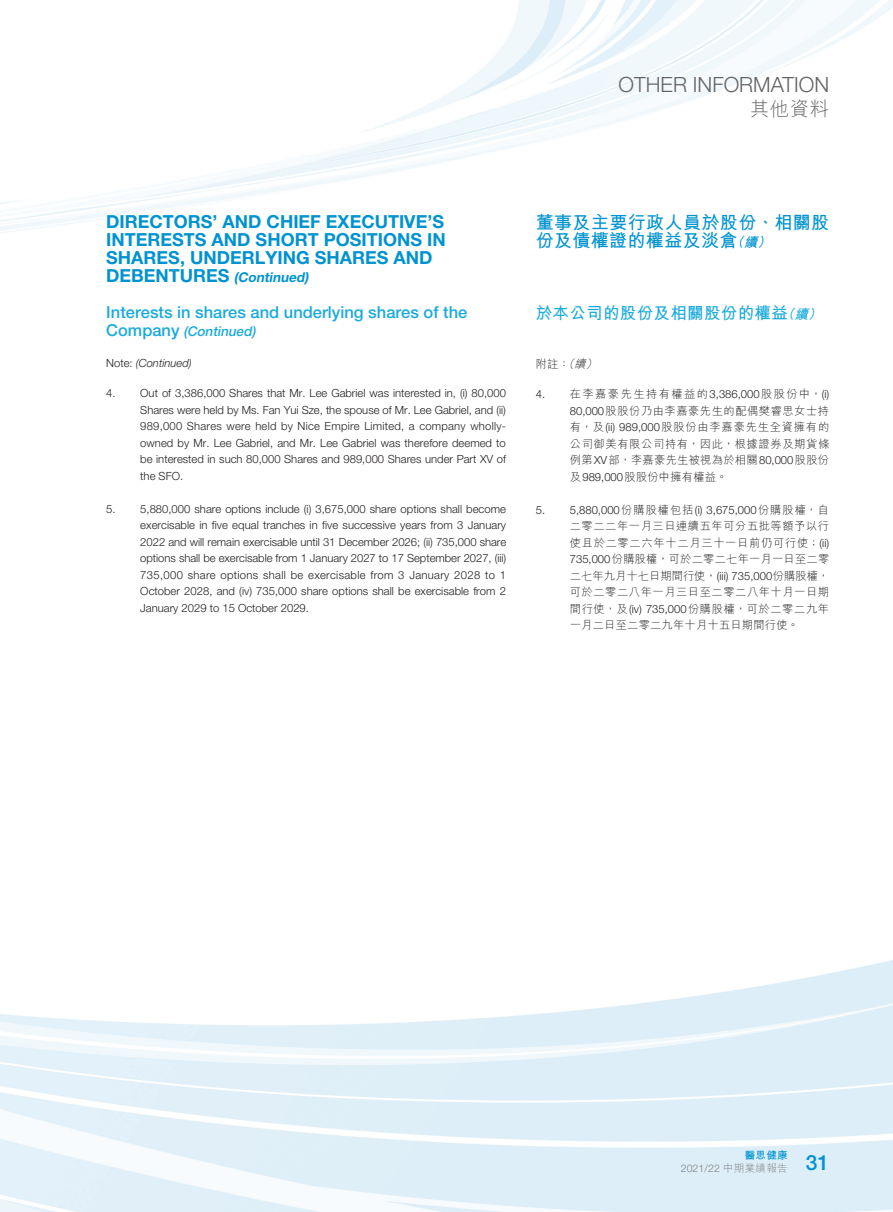
<style>
.page{position:relative;width:893px;height:1212px;background:#fff}
.page>*{position:absolute;margin:0;border:0;box-sizing:border-box;transform-origin:0 0}
.t1{font:300 21px "Helvetica Neue LT Std";color:#636366}
.t2{font:500 21px "Helvetica Neue LT Std";color:#0093d0}
.t3{font:300 19.5px "M Hei HK";color:#636366}
._01_H1_E{font:700 18px/18px "Helvetica Neue LT Std";color:#0093d0;text-align:justify}
._001_H1_C{font:700 18px/18px "M Hei HK";letter-spacing:.025em;color:#0093d0}
._02_H2_E{font:500 16.5px "Helvetica Neue LT Std";color:#1baadc}
._002_H2_C{font:700 16.5px "M Hei HK";letter-spacing:.02em;color:#1baadc}
._01_H1_E-2{font:italic 700 13.5px "Helvetica Neue LT Std";color:#0093d0}
._02_H2_E-2{font:italic 500 13.5px "Helvetica Neue LT Std";color:#1baadc}
._06_Notes_E{font:300 11.25px/16.5px "Helvetica Neue LT Std";color:#231f20;text-align:justify}
._006_Notes_C{font:300 11.25px/16.5px "M Hei HK";letter-spacing:.05em;color:#231f20;text-align:justify}
._06_Notes_E-2{font:italic 300 11.25px "Helvetica Neue LT Std";color:#231f20}
.t4{font:300 10.5px "Helvetica Neue LT Std";letter-spacing:.01em;color:#808285}
.t5{font:700 10.5px "M Hei HK";color:#0093d0}
.s1{font-style:normal;font-size:18px}
.s2{font-style:normal;font-size:16.5px}
.s3{font-style:normal}
.s4{font-style:italic;font-size:13.5px}
.s5{font-style:italic}
.s6{font-family:"Helvetica Neue LT Std"}
.s7{font-family:"M Hei HK"}
</style>
<div class="page">
<p class="t1" style="left:619px;top:72px;width:212px">OTHER INFORMATION</p>
<p class="t3" style="left:750px;top:99px;width:81px">其他資料</p>
<p class="_01_H1_E" style="left:106px;top:212px;width:341px">DIRECTORS’ AND CHIEF EXECUTIVE’S INTERESTS AND SHORT POSITIONS IN SHARES, UNDERLYING SHARES AND</p>
<p class="_01_H1_E-2" style="left:106px;top:268px;width:204px"><span class="s1">D E B E N T U R E S</span> (Continued)</p>
<p class="_02_H2_E" style="left:106px;top:302px;width:363px">Interests in shares and underlying shares of the</p>
<p class="_02_H2_E-2" style="left:106px;top:323px;width:151px"><span class="s2">C o m p a n y</span> (Continued)</p>
<p class="_06_Notes_E-2" style="left:106px;top:356px;width:87px"><span class="s3">Note:</span> (Continued)</p>
<p class="_06_Notes_E" style="left:140px;top:385px;width:367px;text-indent:-34px">4. Out of 3,386,000 Shares that Mr. Lee Gabriel was interested in, (i) 80,000<br>Shares were held by Ms. Fan Yui Sze, the spouse of Mr. Lee Gabriel, and (ii)<br>989,000 Shares were held by Nice Empire Limited, a company wholly&shy;owned by Mr. Lee Gabriel, and Mr. Lee Gabriel was therefore deemed to be interested in such 80,000 Shares and 989,000 Shares under Part XV of the SFO.</p>
<p class="_06_Notes_E" style="left:140px;top:500px;width:367px;text-indent:-34px">5. 5,880,000 share options include (i) 3,675,000 share options shall become exercisable in five equal tranches in five successive years from 3 January 2022 and will remain exercisable until 31 December 2026; (ii) 735,000 share options shall be exercisable from 1 January 2027 to 17 September 2027, (iii)<br>735,000 share options shall be exercisable from 3 January 2028 to 1<br>October 2028, and (iv) 735,000 share options shall be exercisable from 2<br>January 2029 to 15 October 2029.</p>
<p class="_001_H1_C" style="left:536px;top:211px;width:295px">董事及主要行政人員於股份、相關股份及債權證的權益及淡倉<span class="s4">（續）</span></p>
<p class="_002_H2_C" style="left:536px;top:301px;width:291px">於本公司的股份及相關股份的權益<span class="s4">（續）</span></p>
<p class="_006_Notes_C" style="left:536px;top:356px;width:65px">附註：<span class="s5">（續）</span></p>
<p class="_006_Notes_C" style="left:570px;top:386px;width:261px;text-indent:-34px"><span class="s6">4.</span> 在李嘉豪先生持有權益的<span class="s6">3,386,000</span>股股份中，<span class="s6">(i)<br>80,000</span>股股份乃由李嘉豪先生的配偶樊睿思女士持有，及<span class="s6">(ii) 989,000</span>股股份由李嘉豪先生全資擁有的公司御美有限公司持有，因此，根據證券及期貨條例第<span class="s6">XV</span>部，李嘉豪先生被視為於相關<span class="s6">80,000</span>股股份及<span class="s6">989,000</span>股股份中擁有權益。</p>
<p class="_006_Notes_C" style="left:570px;top:501px;width:261px;text-indent:-34px"><span class="s6">5. 5,880,000</span>份購股權包括<span class="s6">(i) 3,675,000</span>份購股權，自二零二二年一月三日連續五年可分五批等額予以行使且於二零二六年十二月三十一日前仍可行使；<span class="s6">(ii)<br>735,000</span>份購股權，可於二零二七年一月一日至二零二七年九月十七日期間行使，<span class="s6">(iii) 735,000</span>份購股權，可於二零二八年一月三日至二零二八年十月一日期間行使，及<span class="s6">(iv) 735,000</span>份購股權，可於二零二九年一月二日至二零二九年十月十五日期間行使。</p>
<p class="t5" style="left:745px;top:1148px;width:44px">醫思健康</p>
<p class="t4" style="left:681px;top:1162px;width:109px">2021/22 <span class="s7">中期業績報告</span></p>
<h1 class="t2" style="left:806px;top:1149px;width:25px">31</h1>
</div>
